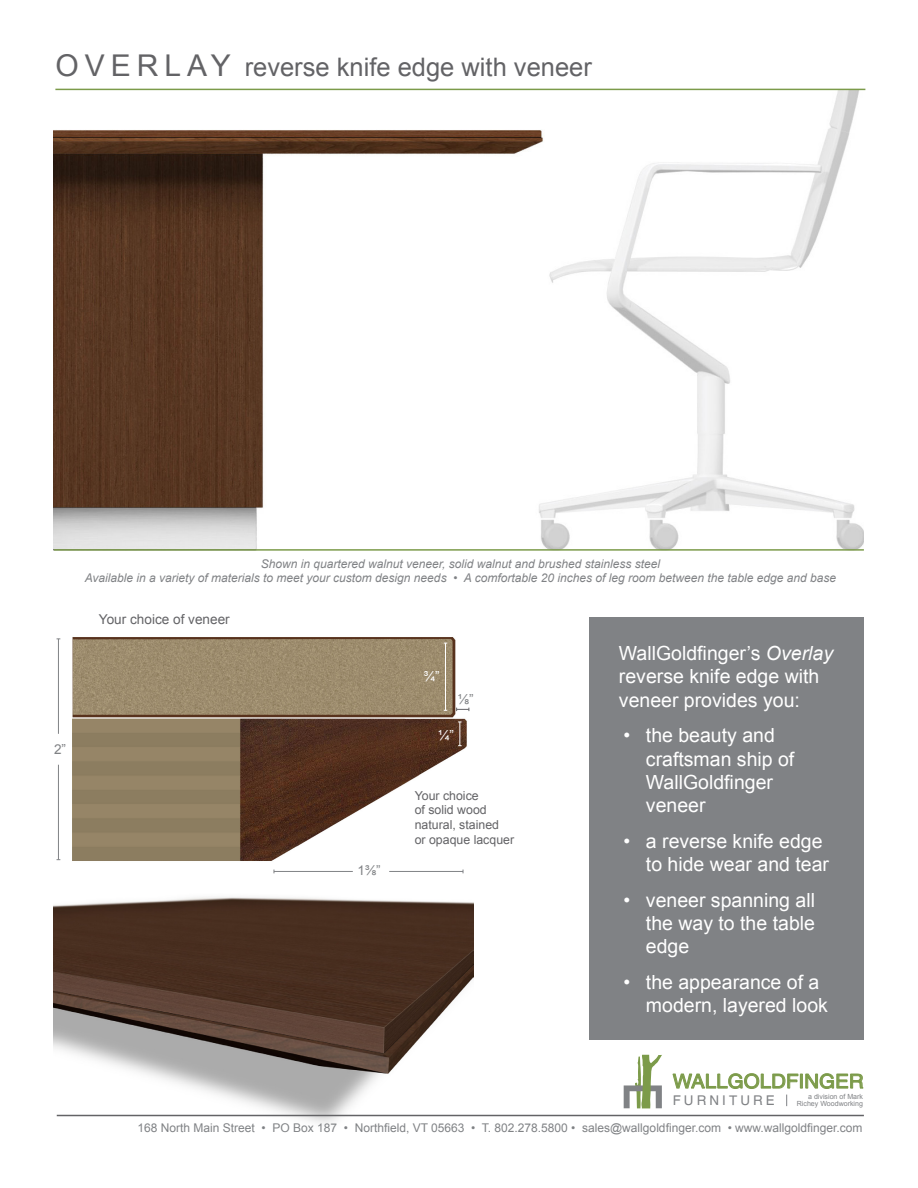
<style>
.page{position:relative;width:918px;height:1188px;background:#fff}
.page>*{position:absolute;margin:0;border:0;box-sizing:border-box;transform-origin:0 0}
.t1{font:25.5px "Arial";color:#636366}
.t2{font:19.65px "Helvetica LT";color:#7c9b4a;scale:1.05 1}
.t3{font:19.5px/23.4px "Arial";color:#fff}
.t4{font:13.5px "Arial";color:#636366}
.t5{font:13.5px "Arial";color:#808285}
.t6{font:13.5px "Arial";color:#fff}
.t7{font:13.35px "Helvetica LT";letter-spacing:.23em;color:#808285}
.t8{font:13.35px "Arial";color:#808285}
.t9{font:12.3px/14.9px "Arial";color:#636366}
.t10{font:italic 12px/14.4px "Arial";color:#808285;text-align:center}
.t11{font:12px "Arial";color:#808285}
.t12{font:7.05px/7.8px "Arial";color:#808285;text-align:right}
.s1{font-size:30px}
.s2{font-style:italic}
</style>
<div class="page">
<img style="left:54px;top:897px;width:419px;height:227px">
<img style="left:72px;top:637px;width:398px;height:224px">
<img style="left:54px;top:90px;width:810px;height:459px">
<hr style="left:54px;top:549px;width:810px;height:2px;background:#7c9b4a">
<hr style="left:55px;top:89px;width:810px;height:1px;background:#7c9b4a">
<div style="left:589px;top:617px;width:275px;height:423px;background:#808285"></div>
<hr style="left:57px;top:1115px;width:807px;height:1px;background:#636366">
<hr style="left:58px;top:765px;width:1px;height:95px;background:#808285">
<hr style="left:58px;top:639px;width:1px;height:95px;background:#808285">
<svg style="left:456px;top:708px;width:14px;height:3px"></svg>
<hr style="left:274px;top:871px;width:79px;height:1px;background:#808285">
<hr style="left:389px;top:871px;width:74px;height:1px;background:#808285">
<svg style="left:458px;top:722px;width:4px;height:24px"></svg>
<hr style="left:445px;top:643px;width:1px;height:67px;background:#fff">
<div style="left:800px;top:1074px;width:3px;height:14px;border:1px solid #7c9b4a"></div>
<svg style="left:805px;top:1073px;width:58px;height:16px"></svg>
<svg style="left:624px;top:1055px;width:38px;height:53px"></svg>
<svg style="left:672px;top:1073px;width:126px;height:33px"></svg>
<p class="t1" style="left:55px;top:50px;width:538px"><span class="s1">O V E R L AY</span> reverse knife edge with veneer</p>
<p class="t10" style="left:85px;top:556px;width:753px">Shown in quartered walnut veneer, solid walnut and brushed stainless steel<br>Available in a variety of materials to meet your custom design needs • A comfortable 20 inches of leg room between the table edge and base</p>
<p class="t5" style="left:54px;top:740px;width:14px">2”</p>
<p class="t4" style="left:99px;top:611px;width:132px">Your choice of veneer</p>
<p class="t8" style="left:358px;top:862px;width:25px">1⅜”</p>
<p class="t6" style="left:424px;top:667px;width:17px">¾”</p>
<p class="t5" style="left:458px;top:691px;width:17px">⅛”</p>
<p class="t6" style="left:438px;top:727px;width:17px">¼”</p>
<p class="t9" style="left:415px;top:788px;width:101px">Your choice<br>of solid wood natural, stained<br>or opaque lacquer</p>
<p class="t3" style="left:619px;top:642px;width:216px">WallGoldfinger’s <span class="s2">Overlay </span>reverse knife edge with veneer provides you:</p>
<p class="t3" style="left:646px;top:724px;width:150px;text-indent:-22px">• the beauty and craftsman ship of<br>WallGoldfinger veneer</p>
<p class="t3" style="left:646px;top:829px;width:185px;text-indent:-22px">• a reverse knife edge to hide wear and tear</p>
<p class="t3" style="left:646px;top:888px;width:171px;text-align:justify;text-indent:-22px">• veneer spanning all the way to the table edge</p>
<p class="t3" style="left:646px;top:970px;width:184px;text-indent:-22px">• the appearance of a modern, layered look</p>
<p class="t2" style="left:673px;top:1070px;width:183px">WALLGOLDFINGER</p>
<p class="t7" style="left:673px;top:1093px;width:104px">FURNITURE</p>
<p class="t12" style="left:797px;top:1092px;width:68px">a division of Mark<br>Richey Woodworking</p>
<p class="t11" style="left:138px;top:1120px;width:727px">168 North Main Street • PO Box 187 • Northfield, VT 05663 • T. 802.278.5800 • sales@wallgoldfinger.com • www.wallgoldfinger.com</p>
</div>
